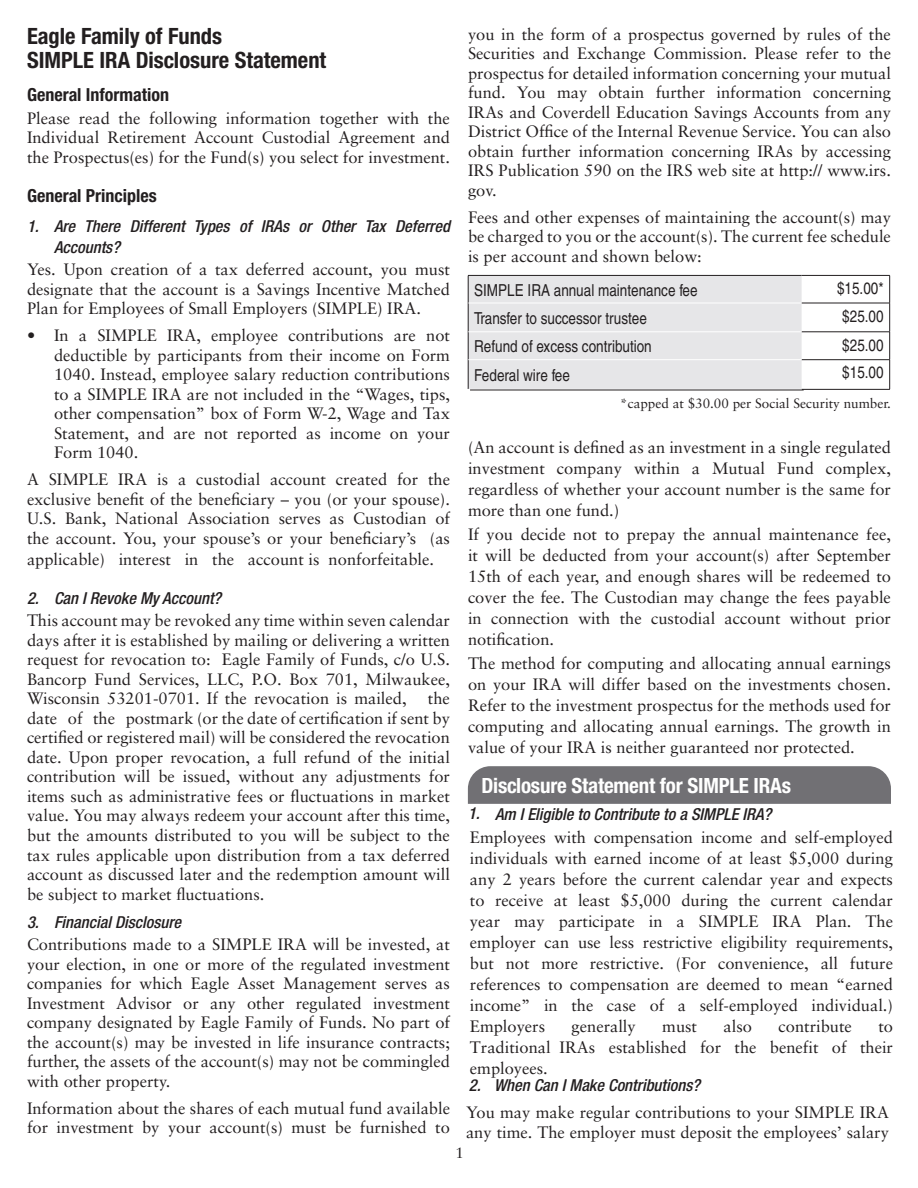
<style>
.page{position:relative;width:918px;height:1188px;background:#fff}
.page>*{position:absolute;margin:0;border:0;box-sizing:border-box;transform-origin:0 0}
.t1{font:700 condensed 22.5px "Helvetica Neue";color:#231f20}
.t2{font:700 condensed 21px "Helvetica Neue";letter-spacing:-.01em;color:#fff}
.t3{font:700 condensed 18px "Helvetica Neue";color:#231f20}
.t4{font:16.5px/19.5px "Sabon";color:#231f20;text-align:justify}
.t5{font:italic 500 condensed 16.5px/21px "Helvetica Neue";color:#231f20}
.t6{font:condensed 16.5px "Helvetica";color:#231f20}
.t7{font:15px "Sabon";color:#231f20}
.t8{font:13.5px "Sabon";color:#231f20}
</style>
<div class="page">
<hr style="left:802px;top:275px;width:88px;height:1px;background:#231f20">
<hr style="left:802px;top:303px;width:88px;height:1px;background:#231f20">
<hr style="left:802px;top:332px;width:88px;height:1px;background:#231f20">
<div style="left:468px;top:275px;width:334px;height:114px;background:#e6e6e8"></div>
<hr style="left:802px;top:359px;width:88px;height:1px;background:#231f20">
<svg style="left:889px;top:276px;width:1px;height:113px"></svg>
<hr style="left:802px;top:389px;width:88px;height:1px;background:#231f20">
<hr style="left:468px;top:303px;width:334px;height:1px;background:#fff">
<hr style="left:468px;top:331px;width:334px;height:1px;background:#fff">
<hr style="left:468px;top:359px;width:334px;height:1px;background:#fff">
<div style="left:468px;top:766px;width:423px;height:38px;background:#717074"></div>
<hr style="left:470px;top:390px;width:334px;height:1px;background:#231f20">
<p class="t1" style="left:27px;top:23px;width:197px">Eagle Family of Funds</p>
<p class="t1" style="left:27px;top:47px;width:301px">SIMPLE IRA Disclosure Statement</p>
<p class="t3" style="left:27px;top:84px;width:144px">General Information</p>
<p class="t4" style="left:27px;top:108px;width:425px">Please read the following information together with the Individual Retirement Account Custodial Agreement and the Prospectus(es) for the Fund(s) you select for investment.</p>
<p class="t3" style="left:27px;top:185px;width:131px">General Principles</p>
<p class="t5" style="left:54px;top:215px;width:397px;text-indent:-27px">1. Are There Different Types of IRAs or Other Tax Deferred<br>Accounts?</p>
<p class="t4" style="left:27px;top:260px;width:424px">Yes. Upon creation of a tax deferred account, you must designate that the account is a Savings Incentive Matched Plan for Employees of Small Employers (SIMPLE) IRA.</p>
<p class="t4" style="left:54px;top:326px;width:398px;text-indent:-27px">• In a SIMPLE IRA, employee contributions are not deductible by participants from their income on Form 1040. Instead, employee salary reduction contributions to a SIMPLE IRA are not included in the “Wages, tips, other compensation” box of Form W-2, Wage and Tax Statement, and are not reported as income on your Form 1040.</p>
<p class="t4" style="left:27px;top:470px;width:425px">A SIMPLE IRA is a custodial account created for the exclusive benefit of the beneficiary – you (or your spouse).<br>U.S. Bank, National Association serves as Custodian of the account. You, your spouse’s or your beneficiary’s (as</p>
<p class="t4" style="left:27px;top:549px;width:409px">applicable) interest in the account is nonforfeitable.</p>
<p class="t5" style="left:27px;top:587px;width:196px">2. Can I Revoke My Account?</p>
<p class="t4" style="left:27px;top:611px;width:425px">This account may be revoked any time within seven calendar days after it is established by mailing or delivering a written request for revocation to: Eagle Family of Funds, c/o U.S.<br>Bancorp Fund Services, LLC, P.O. Box 701, Milwaukee, Wisconsin 53201-0701. If the revocation is mailed,</p>
<p class="t4" style="left:27px;top:689px;width:425px;text-indent:401px">the date of the postmark (or the date of certification if sent by certified or registered mail) will be considered the revocation date. Upon proper revocation, a full refund of the initial contribution will be issued, without any adjustments for items such as administrative fees or fluctuations in market value. You may always redeem your account after this time, but the amounts distributed to you will be subject to the tax rules applicable upon distribution from a tax deferred account as discussed later and the redemption amount will be subject to market fluctuations.</p>
<p class="t5" style="left:27px;top:911px;width:156px">3. Financial Disclosure</p>
<p class="t4" style="left:27px;top:935px;width:425px">Contributions made to a SIMPLE IRA will be invested, at your election, in one or more of the regulated investment companies for which Eagle Asset Management serves as Investment Advisor or any other regulated investment company designated by Eagle Family of Funds. No part of the account(s) may be invested in life insurance contracts; further, the assets of the account(s) may not be commingled with other property.</p>
<p class="t4" style="left:27px;top:1098px;width:425px">Information about the shares of each mutual fund available for investment by your account(s) must be furnished to</p>
<p class="t4" style="left:468px;top:24px;width:425px">you in the form of a prospectus governed by rules of the Securities and Exchange Commission. Please refer to the prospectus for detailed information concerning your mutual fund. You may obtain further information concerning IRAs and Coverdell Education Savings Accounts from any District Office of the Internal Revenue Service. You can also obtain further information concerning IRAs by accessing IRS Publication 590 on the IRS web site at http:// www.irs. gov.</p>
<p class="t4" style="left:468px;top:207px;width:425px">Fees and other expenses of maintaining the account(s) may be charged to you or the account(s). The current fee schedule is per account and shown below:</p>
<p class="t6" style="left:474px;top:280px;width:225px">SIMPLE IRA annual maintenance fee</p>
<p class="t6" style="left:837px;top:279px;width:48px">$15.00*</p>
<p class="t6" style="left:474px;top:308px;width:174px">Transfer to successor trustee</p>
<p class="t6" style="left:842px;top:306px;width:43px">$25.00</p>
<p class="t6" style="left:474px;top:337px;width:179px">Refund of excess contribution</p>
<p class="t6" style="left:842px;top:335px;width:43px">$25.00</p>
<p class="t6" style="left:474px;top:366px;width:97px">Federal wire fee</p>
<p class="t6" style="left:842px;top:363px;width:43px">$15.00</p>
<p class="t8" style="left:620px;top:395px;width:272px">*capped at $30.00 per Social Security number.</p>
<p class="t4" style="left:468px;top:436px;width:425px;line-height:21px">(An account is defined as an investment in a single regulated investment company within a Mutual Fund complex, regardless of whether your account number is the same for more than one fund.)</p>
<p class="t4" style="left:468px;top:523px;width:425px;line-height:21px">If you decide not to prepay the annual maintenance fee, it will be deducted from your account(s) after September 15th of each year, and enough shares will be redeemed to cover the fee. The Custodian may change the fees payable in connection with the custodial account without prior notification.</p>
<p class="t4" style="left:468px;top:652px;width:425px;line-height:21px">The method for computing and allocating annual earnings on your IRA will differ based on the investments chosen.<br>Refer to the investment prospectus for the methods used for computing and allocating annual earnings. The growth in value of your IRA is neither guaranteed nor protected.</p>
<p class="t2" style="left:481px;top:773px;width:311px">Disclosure Statement for SIMPLE IRAs</p>
<p class="t5" style="left:468px;top:804px;width:305px">1. Am I Eligible to Contribute to a SIMPLE IRA?</p>
<p class="t4" style="left:470px;top:827px;width:425px;line-height:21px">Employees with compensation income and self-employed individuals with earned income of at least $5,000 during any 2 years before the current calendar year and expects to receive at least $5,000 during the current calendar year may participate in a SIMPLE IRA Plan. The employer can use less restrictive eligibility requirements, but not more restrictive. (For convenience, all future references to compensation are deemed to mean “earned income” in the case of a self-employed individual.)<br>Employers</p>
<p class="t4" style="left:572px;top:1017px;width:66px">generally</p>
<p class="t4" style="left:662px;top:1017px;width:36px">must</p>
<p class="t4" style="left:724px;top:1017px;width:30px">also</p>
<p class="t4" style="left:779px;top:1017px;width:75px">contribute</p>
<p class="t4" style="left:470px;top:1016px;width:425px;line-height:21px;text-indent:408px">to Traditional IRAs established for the benefit of their employees.</p>
<p class="t5" style="left:469px;top:1074px;width:233px">2. When Can I Make Contributions?</p>
<p class="t4" style="left:466px;top:1102px;width:425px">You may make regular contributions to your SIMPLE IRA any time. The employer must deposit the employees’ salary</p>
<p class="t7" style="left:455px;top:1144px;width:10px">1</p>
</div>
